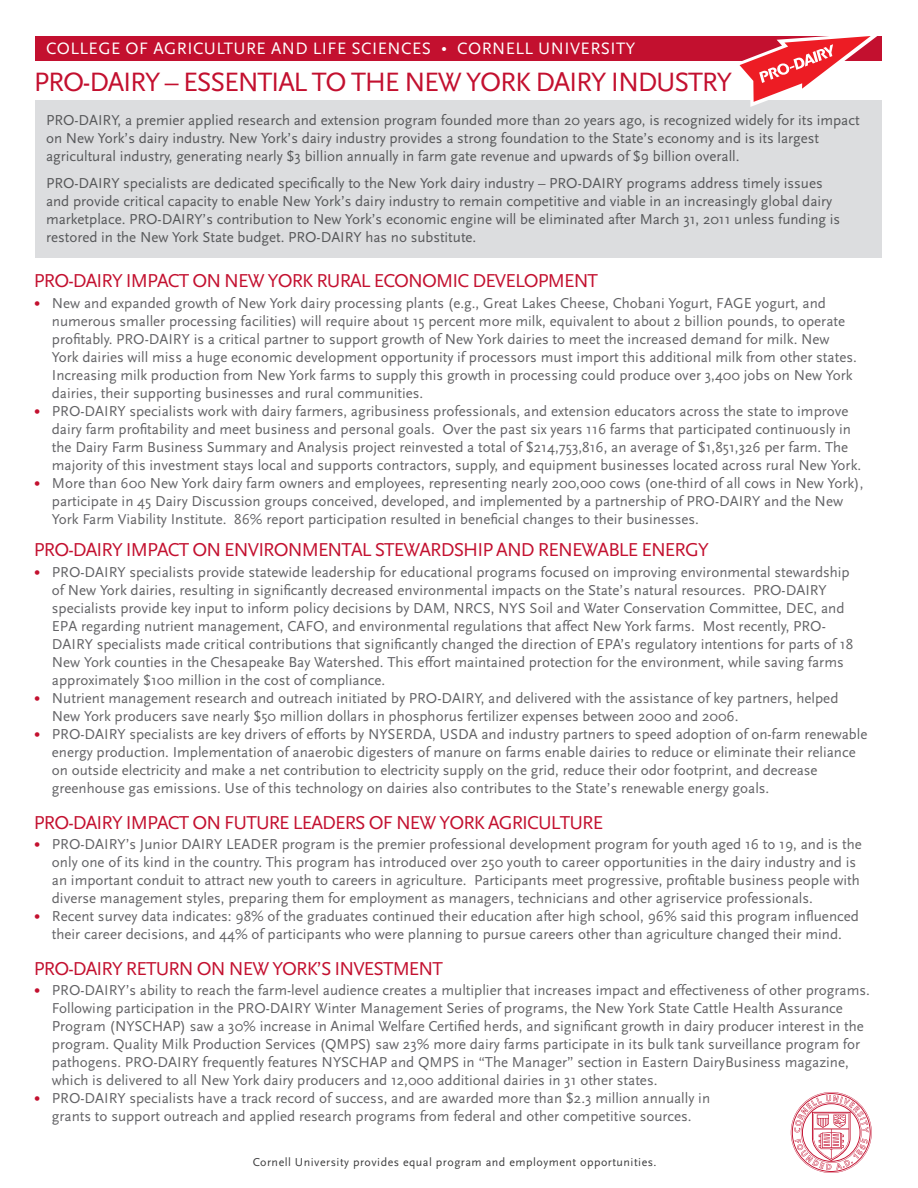
<style>
.page{position:relative;width:918px;height:1188px;background:#fff}
.page>*{position:absolute;margin:0;border:0;box-sizing:border-box;transform-origin:0 0}
.t1{font:27.75px "Scala Sans";letter-spacing:-.045em;color:#c3102f}
.t2{font:19.5px "Scala Sans";letter-spacing:-.045em;color:#c3102f}
.t3{font:17.25px "Scala Sans";letter-spacing:.025em;color:#fff}
.Copy{font:15px/18px "Scala Sans";color:#636366}
.Copy-2{font:15px/18px "Scala Sans";color:#57585a}
.Copy-3{font:12px "Scala Sans";letter-spacing:.04em;color:#3e3e3f}
.s1{font-size:19.5px;color:#c3102f}
</style>
<div class="page">
<div style="left:36px;top:100px;width:846px;height:158px;background:#dcdddf"></div>
<svg style="left:791px;top:1092px;width:81px;height:81px"></svg>
<div style="left:36px;top:36px;width:846px;height:25px;background:#c3102f"></div>
<svg style="left:739px;top:36px;width:138px;height:71px"></svg>
<p class="t3" style="left:46px;top:39px;width:591px">COLLEGE OF AGRICULTURE AND LIFE SCIENCES • CORNELL UNIVERSITY</p>
<p class="t1" style="left:34px;top:67px;width:700px">PRO-DAIRY – ESSENTIAL TO THE NEW YORK DAIRY INDUSTRY</p>
<p class="Copy-2" style="left:46px;top:112px;width:815px">PRO-DAIRY, a premier applied research and extension program founded more than 20 years ago, is recognized widely for its impact on New York’s dairy industry. New York’s dairy industry provides a strong foundation to the State’s economy and is its largest agricultural industry, generating nearly $3 billion annually in farm gate revenue and upwards of $9 billion overall.</p>
<p class="Copy-2" style="left:46px;top:175px;width:796px">PRO-DAIRY specialists are dedicated specifically to the New York dairy industry – PRO-DAIRY programs address timely issues and provide critical capacity to enable New York’s dairy industry to remain competitive and viable in an increasingly global dairy marketplace. PRO-DAIRY’s contribution to New York’s economic engine will be eliminated after March 31, 2011 unless funding is restored in the New York State budget. PRO-DAIRY has no substitute.</p>
<p class="t2" style="left:34px;top:270px;width:566px">PRO-DAIRY IMPACT ON NEW YORK RURAL ECONOMIC DEVELOPMENT</p>
<p class="Copy" style="left:52px;top:294px;width:806px;text-indent:-18px"><span class="s1">•</span> New and expanded growth of New York dairy processing plants (e.g., Great Lakes Cheese, Chobani Yogurt, FAGE yogurt, and numerous smaller processing facilities) will require about 15 percent more milk, equivalent to about 2 billion pounds, to operate profitably. PRO-DAIRY is a critical partner to support growth of New York dairies to meet the increased demand for milk. New York dairies will miss a huge economic development opportunity if processors must import this additional milk from other states.<br>Increasing milk production from New York farms to supply this growth in processing could produce over 3,400 jobs on New York dairies, their supporting businesses and rural communities.</p>
<p class="Copy" style="left:52px;top:402px;width:811px;text-indent:-18px"><span class="s1">•</span> PRO-DAIRY specialists work with dairy farmers, agribusiness professionals, and extension educators across the state to improve dairy farm profitability and meet business and personal goals. Over the past six years 116 farms that participated continuously in the Dairy Farm Business Summary and Analysis project reinvested a total of $214,753,816, an average of $1,851,326 per farm. The majority of this investment stays local and supports contractors, supply, and equipment businesses located across rural New York.</p>
<p class="Copy" style="left:52px;top:474px;width:813px;text-indent:-18px"><span class="s1">•</span> More than 600 New York dairy farm owners and employees, representing nearly 200,000 cows (one-third of all cows in New York), participate in 45 Dairy Discussion groups conceived, developed, and implemented by a partnership of PRO-DAIRY and the New<br>York Farm Viability Institute. 86% report participation resulted in beneficial changes to their businesses.</p>
<p class="t2" style="left:34px;top:540px;width:676px">PRO-DAIRY IMPACT ON ENVIRONMENTAL STEWARDSHIP AND RENEWABLE ENERGY</p>
<p class="Copy" style="left:52px;top:564px;width:803px;text-indent:-18px"><span class="s1">•</span> PRO-DAIRY specialists provide statewide leadership for educational programs focused on improving environmental stewardship of New York dairies, resulting in significantly decreased environmental impacts on the State’s natural resources. PRO-DAIRY specialists provide key input to inform policy decisions by DAM, NRCS, NYS Soil and Water Conservation Committee, DEC, and EPA regarding nutrient management, CAFO, and environmental regulations that affect New York farms. Most recently, PRO-DAIRY specialists made critical contributions that significantly changed the direction of EPA’s regulatory intentions for parts of 18<br>New York counties in the Chesapeake Bay Watershed. This effort maintained protection for the environment, while saving farms approximately $100 million in the cost of compliance.</p>
<p class="Copy" style="left:52px;top:690px;width:788px;text-indent:-18px"><span class="s1">•</span> Nutrient management research and outreach initiated by PRO-DAIRY, and delivered with the assistance of key partners, helped<br>New York producers save nearly $50 million dollars in phosphorus fertilizer expenses between 2000 and 2006.</p>
<p class="Copy" style="left:52px;top:726px;width:817px;text-indent:-18px"><span class="s1">•</span> PRO-DAIRY specialists are key drivers of efforts by NYSERDA, USDA and industry partners to speed adoption of on-farm renewable energy production. Implementation of anaerobic digesters of manure on farms enable dairies to reduce or eliminate their reliance on outside electricity and make a net contribution to electricity supply on the grid, reduce their odor footprint, and decrease greenhouse gas emissions. Use of this technology on dairies also contributes to the State’s renewable energy goals.</p>
<p class="t2" style="left:34px;top:812px;width:571px">PRO-DAIRY IMPACT ON FUTURE LEADERS OF NEW YORK AGRICULTURE</p>
<p class="Copy" style="left:52px;top:836px;width:811px;text-indent:-18px"><span class="s1">•</span> PRO-DAIRY’s Junior DAIRY LEADER program is the premier professional development program for youth aged 16 to 19, and is the only one of its kind in the country. This program has introduced over 250 youth to career opportunities in the dairy industry and is an important conduit to attract new youth to careers in agriculture. Participants meet progressive, profitable business people with diverse management styles, preparing them for employment as managers, technicians and other agriservice professionals.</p>
<p class="Copy" style="left:34px;top:908px;width:827px;text-align:center"><span class="s1">•</span> Recent survey data indicates: 98% of the graduates continued their education after high school, 96% said this program influenced their career decisions, and 44% of participants who were planning to pursue careers other than agriculture changed their mind.</p>
<p class="t2" style="left:34px;top:958px;width:411px">PRO-DAIRY RETURN ON NEW YORK’S INVESTMENT</p>
<p class="Copy" style="left:52px;top:982px;width:819px;text-indent:-18px"><span class="s1">•</span> PRO-DAIRY’s ability to reach the farm-level audience creates a multiplier that increases impact and effectiveness of other programs.<br>Following participation in the PRO-DAIRY Winter Management Series of programs, the New York State Cattle Health Assurance Program (NYSCHAP) saw a 30% increase in Animal Welfare Certified herds, and significant growth in dairy producer interest in the program. Quality Milk Production Services (QMPS) saw 23% more dairy farms participate in its bulk tank surveillance program for pathogens. PRO-DAIRY frequently features NYSCHAP and QMPS in “The Manager” section in Eastern DairyBusiness magazine, which is delivered to all New York dairy producers and 12,000 additional dairies in 31 other states.</p>
<p class="Copy" style="left:34px;top:1090px;width:678px;text-align:center"><span class="s1">•</span> PRO-DAIRY specialists have a track record of success, and are awarded more than $2.3 million annually in grants to support outreach and applied research programs from federal and other competitive sources.</p>
<p class="Copy-3" style="left:253px;top:1155px;width:405px">Cornell University provides equal program and employment opportunities.</p>
</div>
